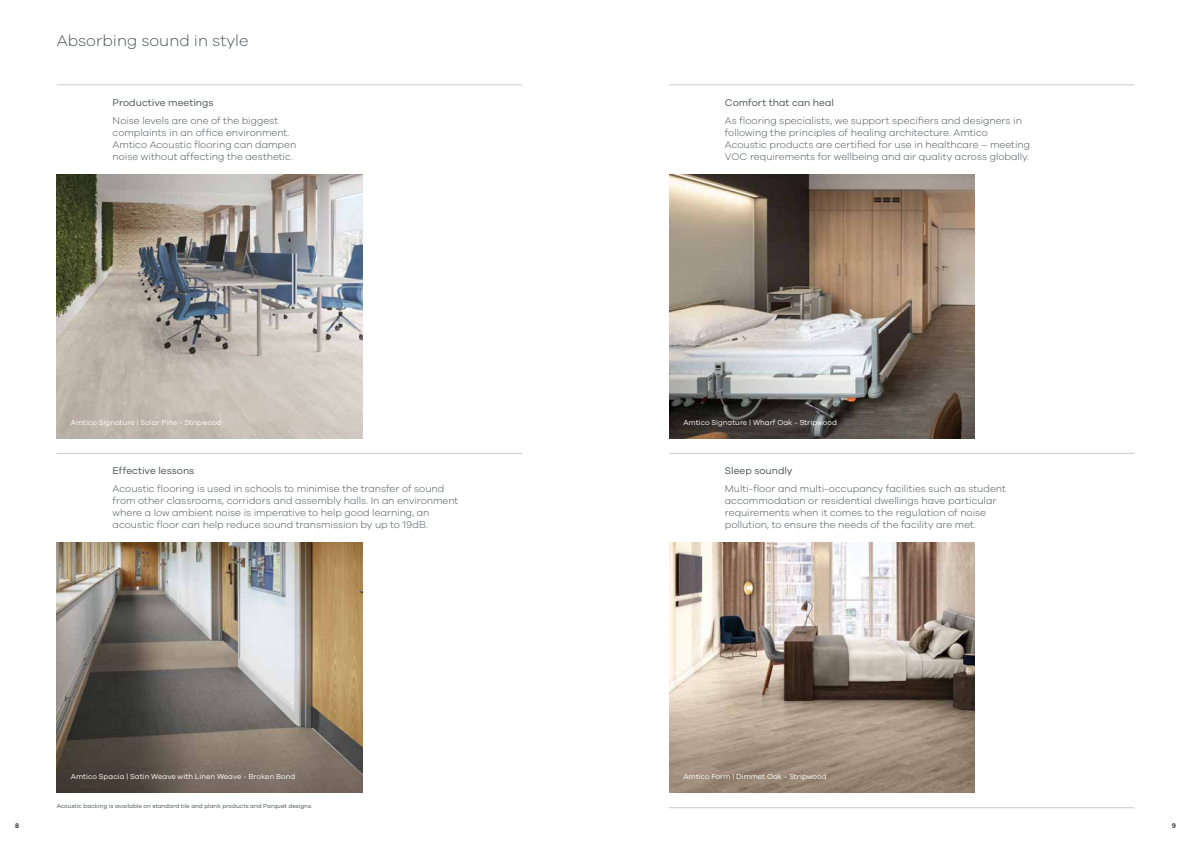
<style>
.page{position:relative;width:1191px;height:842px;background:#fff}
.page>*{position:absolute;margin:0;border:0;box-sizing:border-box;transform-origin:0 0}
.t1{font:300 16px "Galano Grotesque";color:#4a4f54}
.t2{font:300 10px/12px "Galano Grotesque";color:#4a4f54}
.t3{font:10px "Galano Grotesque";color:#4a4f54}
.t4{font:7.5px "Galano Grotesque";color:#fff}
.t5{font:700 7px "Galano Grotesque";color:#4a4f54}
.t6{font:6px "Galano Grotesque";color:#4a4f54}
</style>
<div class="page">
<hr style="left:57px;top:85px;width:465px;height:1px;background:#c9cacc">
<hr style="left:669px;top:85px;width:465px;height:1px;background:#c9cacc">
<hr style="left:669px;top:807px;width:465px;height:1px;background:#c9cacc">
<hr style="left:57px;top:453px;width:465px;height:1px;background:#c9cacc">
<img style="left:57px;top:174px;width:305px;height:265px">
<img style="left:57px;top:542px;width:305px;height:251px">
<hr style="left:669px;top:453px;width:465px;height:1px;background:#c9cacc">
<img style="left:669px;top:174px;width:305px;height:265px">
<img style="left:669px;top:542px;width:305px;height:251px">
<h1 class="t1" style="left:57px;top:31px;width:193px">Absorbing sound in style</h1>
<p class="t3" style="left:113px;top:97px;width:102px">Productive meetings</p>
<p class="t2" style="left:113px;top:114px;width:185px">Noise levels are one of the biggest complaints in an office environment.<br>Amtico Acoustic flooring can dampen noise without affecting the aesthetic.</p>
<p class="t4" style="left:71px;top:418px;width:152px">Amtico Signature | Solar Pine - Stripwood</p>
<p class="t3" style="left:113px;top:465px;width:83px">Effective lessons</p>
<p class="t2" style="left:113px;top:482px;width:347px">Acoustic flooring is used in schools to minimise the transfer of sound from other classrooms, corridors and assembly halls. In an environment where a low ambient noise is imperative to help good learning, an acoustic floor can help reduce sound transmission by up to 19dB.</p>
<p class="t4" style="left:71px;top:772px;width:226px">Amtico Spacia | Satin Weave with Linen Weave - Broken Bond</p>
<p class="t6" style="left:57px;top:802px;width:257px">Acoustic backing is available on standard tile and plank products and Parquet designs.</p>
<p class="t3" style="left:725px;top:97px;width:111px">Comfort that can heal</p>
<p class="t2" style="left:725px;top:114px;width:307px">As flooring specialists, we support specifiers and designers in following the principles of healing architecture. Amtico Acoustic products are certified for use in healthcare – meeting VOC requirements for wellbeing and air quality across globally.</p>
<p class="t4" style="left:683px;top:418px;width:155px">Amtico Signature | Wharf Oak - Stripwood</p>
<p class="t3" style="left:725px;top:465px;width:69px">Sleep soundly</p>
<p class="t2" style="left:725px;top:482px;width:282px">Multi-floor and multi-occupancy facilities such as student accommodation or residential dwellings have particular requirements when it comes to the regulation of noise pollution, to ensure the needs of the facility are met.</p>
<p class="t4" style="left:683px;top:772px;width:145px">Amtico Form | Dimmet Oak - Stripwood</p>
<p class="t5" style="left:15px;top:821px;width:6px">8</p>
<p class="t5" style="left:1171px;top:821px;width:6px">9</p>
</div>
